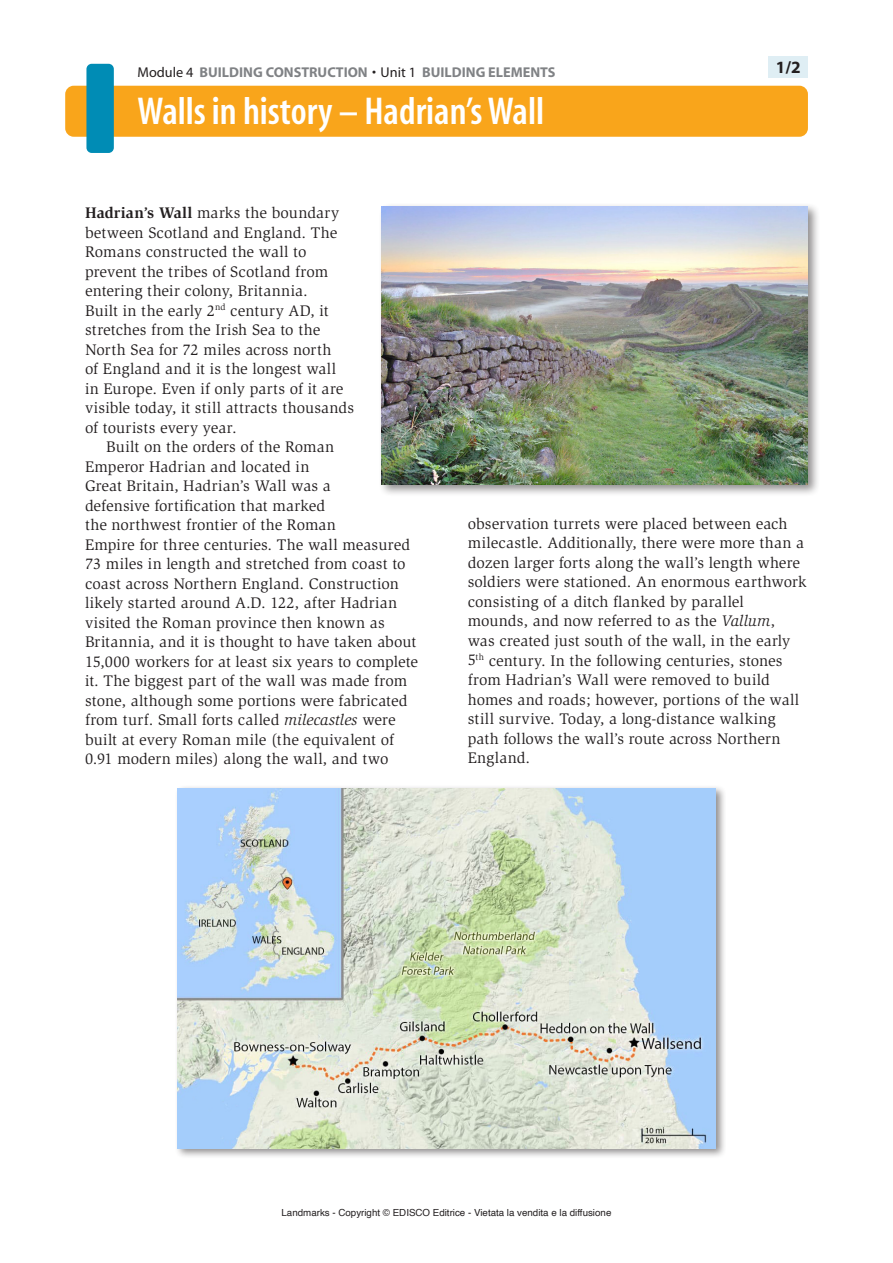
<style>
.page{position:relative;width:893px;height:1263px;background:#fff}
.page>*{position:absolute;margin:0;border:0;box-sizing:border-box;transform-origin:0 0}
.t1{font:600 condensed 39px "Myriad";color:#fff}
.t2{font:700 17.25px "Myriad Pro";color:#231f20}
.t3{font:15.75px/19.5px "Slimbach";letter-spacing:.005em;color:#231f20}
.t4{font:700 14.25px "Myriad";color:#808285}
.t5{font:9.75px "Helvetica";color:#231f20}
.s1{font-weight:400;color:#231f20}
.s2{font-weight:700}
.s3{font-style:italic}
</style>
<div class="page">
<div style="left:768px;top:57px;width:40px;height:21px;background:#dfeef4"></div>
<div style="left:65px;top:86px;width:743px;height:51px;background:#f9a51b;border-radius:9px"></div>
<div style="left:86px;top:64px;width:28px;height:89px;background:#008cb5;border-radius:5px"></div>
<div style="left:174px;top:785px;width:552px;height:374px;background:#231f20;opacity:.5"></div>
<img style="left:177px;top:788px;width:538px;height:360px">
<div style="left:378px;top:202px;width:443px;height:295px;background:#231f20;opacity:.5"></div>
<img style="left:382px;top:206px;width:426px;height:278px">
<p class="t4" style="left:137px;top:64px;width:420px"><span class="s1">Module 4</span> BUILDING CONSTRUCTION <span class="s1">• Unit 1</span> BUILDING ELEMENTS</p>
<h1 class="t1" style="left:137px;top:92px;width:408px">Walls in history – Hadrian’s Wall</h1>
<p class="t2" style="left:776px;top:56px;width:26px">1/2</p>
<p class="t3" style="left:85px;top:203px;width:271px"><span class="s2">Hadrian’s Wall</span> marks the boundary between Scotland and England. The Romans constructed the wall to prevent the tribes of Scotland from entering their colony, Britannia.<br>Built in the early 2<sup>nd</sup> century AD, it stretches from the Irish Sea to the North Sea for 72 miles across north<br>of England and it is the longest wall<br>in Europe. Even if only parts of it are visible today, it still attracts thousands of tourists every year.</p>
<p class="t3" style="left:85px;top:437px;width:335px;text-indent:21px">Built on the orders of the Roman<br>Emperor Hadrian and located in<br>Great Britain, Hadrian’s Wall was a<br>defensive fortification that marked<br>the northwest frontier of the Roman<br>Empire for three centuries. The wall measured 73 miles in length and stretched from coast to coast across Northern England. Construction likely started around A.D. 122, after Hadrian visited the Roman province then known as Britannia, and it is thought to have taken about 15,000 workers for at least six years to complete it. The biggest part of the wall was made from stone, although some portions were fabricated from turf. Small forts called <span class="s3">milecastles</span> were built at every Roman mile (the equivalent of 0.91 modern miles) along the wall, and two</p>
<p class="t3" style="left:468px;top:514px;width:340px">observation turrets were placed between each milecastle. Additionally, there were more than a dozen larger forts along the wall’s length where soldiers were stationed. An enormous earthwork consisting of a ditch flanked by parallel mounds, and now referred to as the <span class="s3">Vallum</span>,<br>was created just south of the wall, in the early 5<sup>th</sup> century. In the following centuries, stones from Hadrian’s Wall were removed to build homes and roads; however, portions of the wall still survive. Today, a long-distance walking path follows the wall’s route across Northern England.</p>
<p class="t5" style="left:282px;top:1205px;width:331px">Landmarks - Copyright © EDISCO Editrice - Vietata la vendita e la diffusione</p>
</div>
